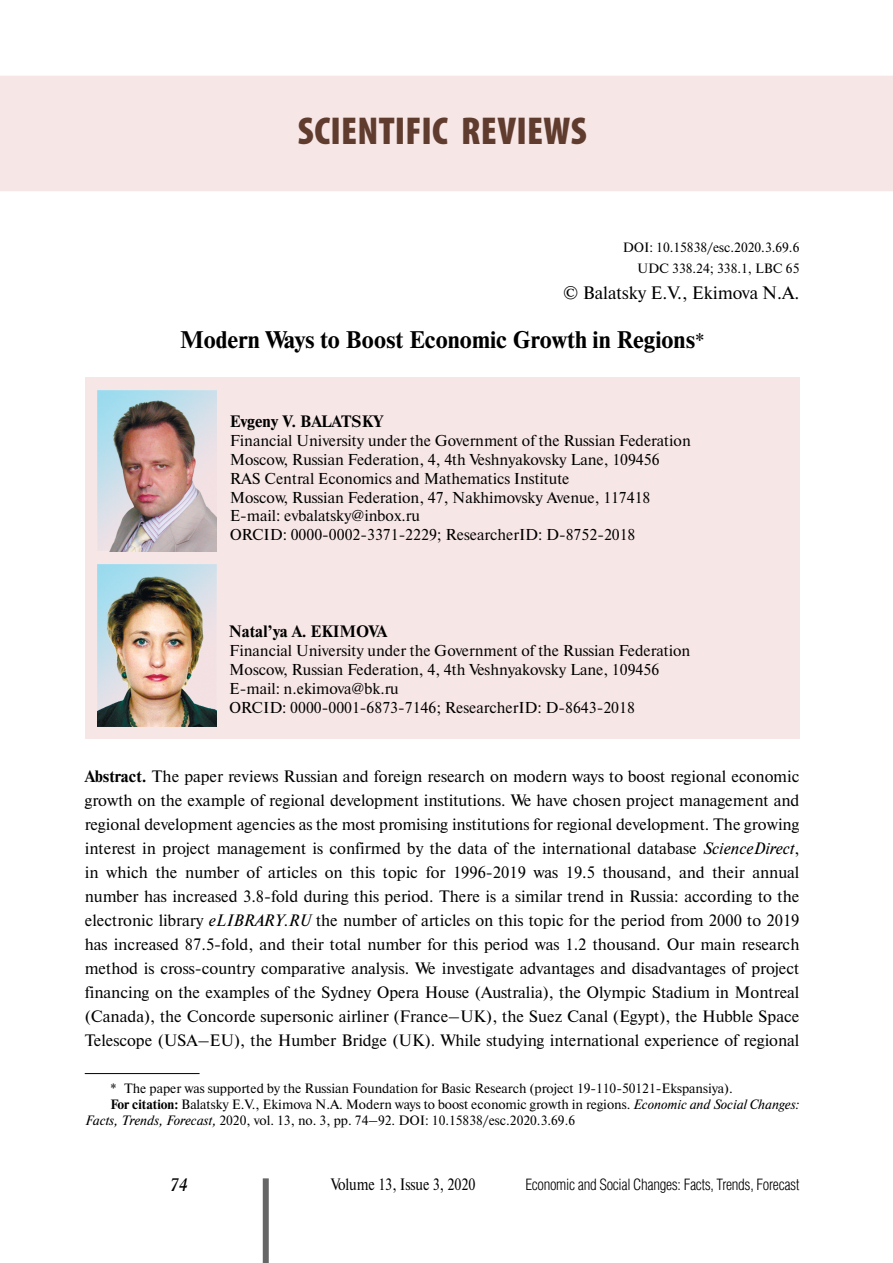
<style>
.page{position:relative;width:893px;height:1263px;background:#fff}
.page>*{position:absolute;margin:0;border:0;box-sizing:border-box;transform-origin:0 0}
.t1{font:900 condensed 39px "Myriad Pro";letter-spacing:.005em;color:#603c2f}
.t2{font:700 24px "Newton C";color:#000}
.t3{font:18px "Newton C";color:#000}
.t4{font:italic 18px "Academy";color:#000}
.t5{font:16.5px/24px "Newton C";color:#000;text-align:justify}
.t6{font:700 16.5px "Newton C";color:#000}
.t7{font:16.5px "Newton C";color:#000;scale:.85 1}
.t8{font:15.75px/18.9px "Newton C";color:#000}
.t9{font:300 15.75px "Helios Cond";letter-spacing:-.02em;color:#000}
.t10{font:13.5px/20.4px "Newton C";color:#000;text-align:right}
.s1{font-weight:400;font-size:21px}
.s2{font-weight:700}
.s3{font-style:italic}
</style>
<div class="page">
<div style="left:263px;top:1178px;width:6px;height:85px;background:#666"></div>
<hr style="left:85px;top:1073px;width:115px;height:1px;background:#000">
<div style="left:85px;top:377px;width:715px;height:362px;background:#f7e6e6"></div>
<div style="left:1px;top:76px;width:891px;height:114px;background:#f7e6e6"></div>
<div style="left:0;top:76px;width:893px;height:115px;border:2px solid #f7e6e6"></div>
<img style="left:98px;top:390px;width:119px;height:162px">
<img style="left:98px;top:565px;width:119px;height:161px">
<h1 class="t1" style="left:298px;top:106px;width:290px">SCIENTIFIC REVIEWS</h1>
<p class="t10" style="left:623px;top:238px;width:178px">DOI: 10.15838/esc.2020.3.69.6<br>UDC 338.24; 338.1, LBC 65</p>
<p class="t3" style="left:563px;top:283px;width:238px">© Balatsky E.V., Ekimova N.A.</p>
<h2 class="t2" style="left:180px;top:326px;width:526px">Modern Ways to Boost Economic Growth in Regions<span class="s1">*</span></h2>
<p class="t6" style="left:230px;top:412px;width:155px">Evgeny V. BALATSKY</p>
<p class="t8" style="left:230px;top:431px;width:463px">Financial University under the Government of the Russian Federation Moscow, Russian Federation, 4, 4th Veshnyakovsky Lane, 109456<br>RAS Central Economics and Mathematics Institute<br>Moscow, Russian Federation, 47, Nakhimovsky Avenue, 117418<br>E-mail: evbalatsky@inbox.ru<br>ORCID: 0000-0002-3371-2229; ResearcherID: D-8752-2018</p>
<p class="t6" style="left:229px;top:622px;width:159px">Natal’ya A. EKIMOVA</p>
<p class="t8" style="left:229px;top:641px;width:463px">Financial University under the Government of the Russian Federation Moscow, Russian Federation, 4, 4th Veshnyakovsky Lane, 109456<br>E-mail: n.ekimova@bk.ru<br>ORCID: 0000-0001-6873-7146; ResearcherID: D-8643-2018</p>
<p class="t5" style="left:85px;top:764px;width:716px"><span class="s2">Abstract.</span> The paper reviews Russian and foreign research on modern ways to boost regional economic growth on the example of regional development institutions. We have chosen project management and regional development agencies as the most promising institutions for regional development. The growing interest in project management is confirmed by the data of the international database <span class="s3">ScienceDirect</span>, in which the number of articles on this topic for 1996-2019 was 19.5 thousand, and their annual number has increased 3.8-fold during this period. There is a similar trend in Russia: according to the electronic library <span class="s3">eLIBRARY.RU</span> the number of articles on this topic for the period from 2000 to 2019 has increased 87.5-fold, and their total number for this period was 1.2 thousand. Our main research method is cross-country comparative analysis. We investigate advantages and disadvantages of project financing on the examples of the Sydney Opera House (Australia), the Olympic Stadium in Montreal (Canada), the Concorde supersonic airliner (France–UK), the Suez Canal (Egypt), the Hubble Space Telescope (USA–EU), the Humber Bridge (UK). While studying international experience of regional</p>
<p class="t10" style="left:111px;top:1078px;width:624px">* The paper was supported by the Russian Foundation for Basic Research (project 19-110-50121-Ekspansiya).</p>
<p class="t10" style="left:111px;top:1094px;width:690px"><span class="s2">For citation:</span> Balatsky E.V., Ekimova N.A. Modern ways to boost economic growth in regions. <span class="s3">Economic and Social Changes:</span></p>
<p class="t10" style="left:85px;top:1110px;width:492px"><span class="s3">Facts, Trends, Forecast,</span> 2020, vol. 13, no. 3, pp. 74–92. DOI: 10.15838/esc.2020.3.69.6</p>
<p class="t4" style="left:170px;top:1174px;width:19px">74</p>
<p class="t7" style="left:331px;top:1176px;width:172px">Volume 13, Issue 3, 2020</p>
<p class="t9" style="left:525px;top:1176px;width:276px">Economic and Social Changes: Facts, Trends, Forecast</p>
</div>
